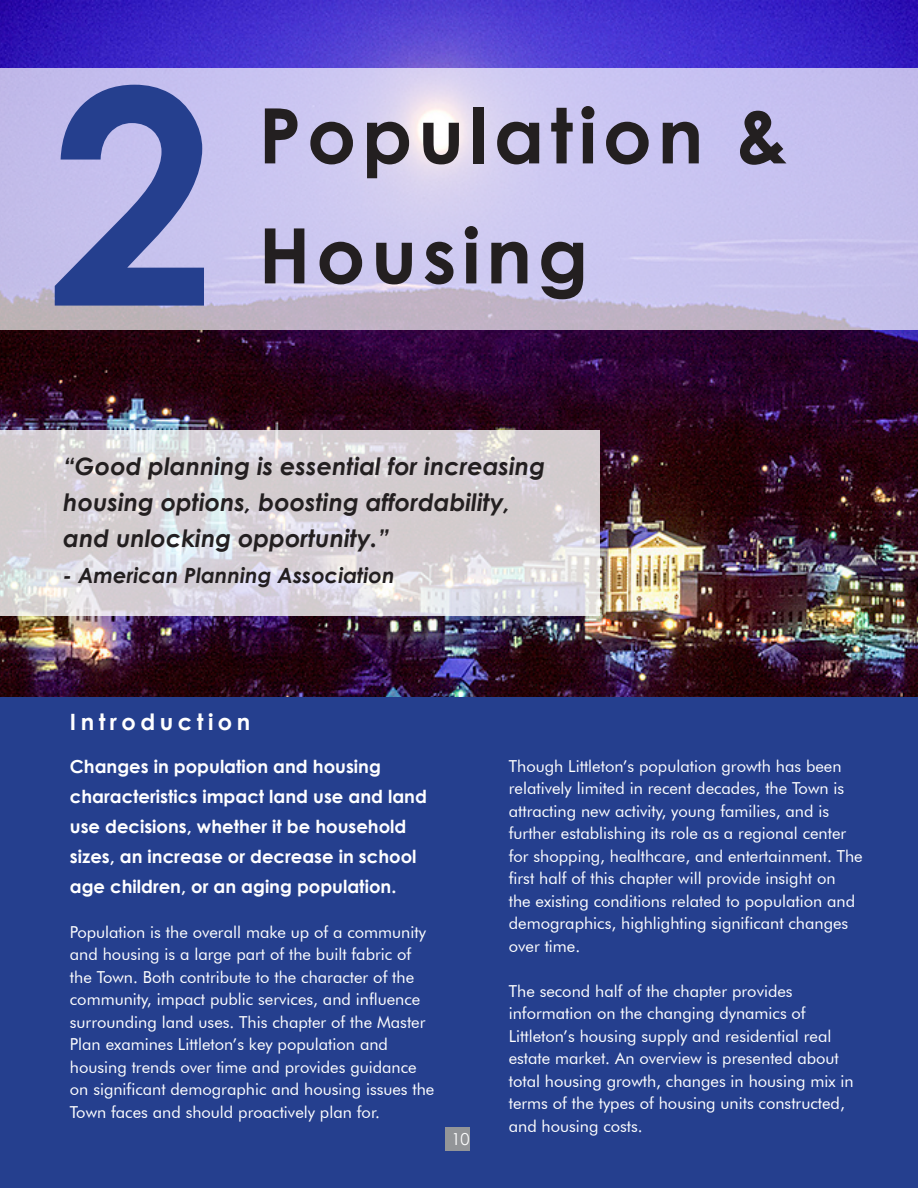
<style>
.page{position:relative;width:918px;height:1188px;background:#fff}
.page>*{position:absolute;margin:0;border:0;box-sizing:border-box;transform-origin:0 0}
.t1{font:700 300px "Century Gothic";color:#253f8e}
.t2{font:700 76.5px "Century Gothic";letter-spacing:.075em;color:#231f20}
.t3{font:italic 700 24px/36px "Century Gothic";color:#231f20}
.t4{font:700 22.5px "Century Gothic";letter-spacing:.2em;color:#fff}
.t5{font:italic 700 21px "Century Gothic";color:#231f20}
.t6{font:700 18px/30px "Century Gothic";color:#fff}
.t7{font:16.5px/22.5px "Futura BT";color:#fff}
.t8{font:16.5px "Century Gothic";color:#fff}
</style>
<div class="page">
<img style="left:0;top:0;width:918px;height:698px">
<div style="left:0;top:698px;width:918px;height:490px;background:#253f8e"></div>
<div style="left:445px;top:1128px;width:24px;height:23px;background:#939598"></div>
<svg style="left:0;top:430px;width:599px;height:186px;background:#d9d4d9"></svg>
<svg style="left:0;top:68px;width:918px;height:262px;background:#c9c3ea"></svg>
<p class="t1" style="left:48px;top:-31px;width:169px">2</p>
<p class="t2" style="left:259px;top:78px;width:531px">Population &amp;</p>
<p class="t2" style="left:259px;top:198px;width:331px">Housing</p>
<p class="t3" style="left:63px;top:447px;width:483px">“Good planning is essential for increasing housing options, boosting affordability, and unlocking opportunity.”</p>
<p class="t5" style="left:63px;top:559px;width:333px">- American Planning Association</p>
<p class="t4" style="left:70px;top:705px;width:182px">Introduction</p>
<p class="t6" style="left:70px;top:751px;width:359px">Changes in population and housing characteristics impact land use and land use decisions, whether it be household sizes, an increase or decrease in school age children, or an aging population.</p>
<p class="t7" style="left:70px;top:921px;width:366px">Population is the overall make up of a community and housing is a large part of the built fabric of the Town. Both contribute to the character of the community, impact public services, and influence surrounding land uses. This chapter of the Master Plan examines Littleton’s key population and housing trends over time and provides guidance on significant demographic and housing issues the Town faces and should proactively plan for.</p>
<p class="t8" style="left:451px;top:1128px;width:20px">10</p>
<p class="t7" style="left:509px;top:755px;width:356px">Though Littleton’s population growth has been relatively limited in recent decades, the Town is attracting new activity, young families, and is further establishing its role as a regional center for shopping, healthcare, and entertainment. The first half of this chapter will provide insight on<br>the existing conditions related to population and demographics, highlighting significant changes over time.</p>
<p class="t7" style="left:509px;top:980px;width:346px">The second half of the chapter provides information on the changing dynamics of Littleton’s housing supply and residential real estate market. An overview is presented about total housing growth, changes in housing mix in terms of the types of housing units constructed, and housing costs.</p>
</div>
